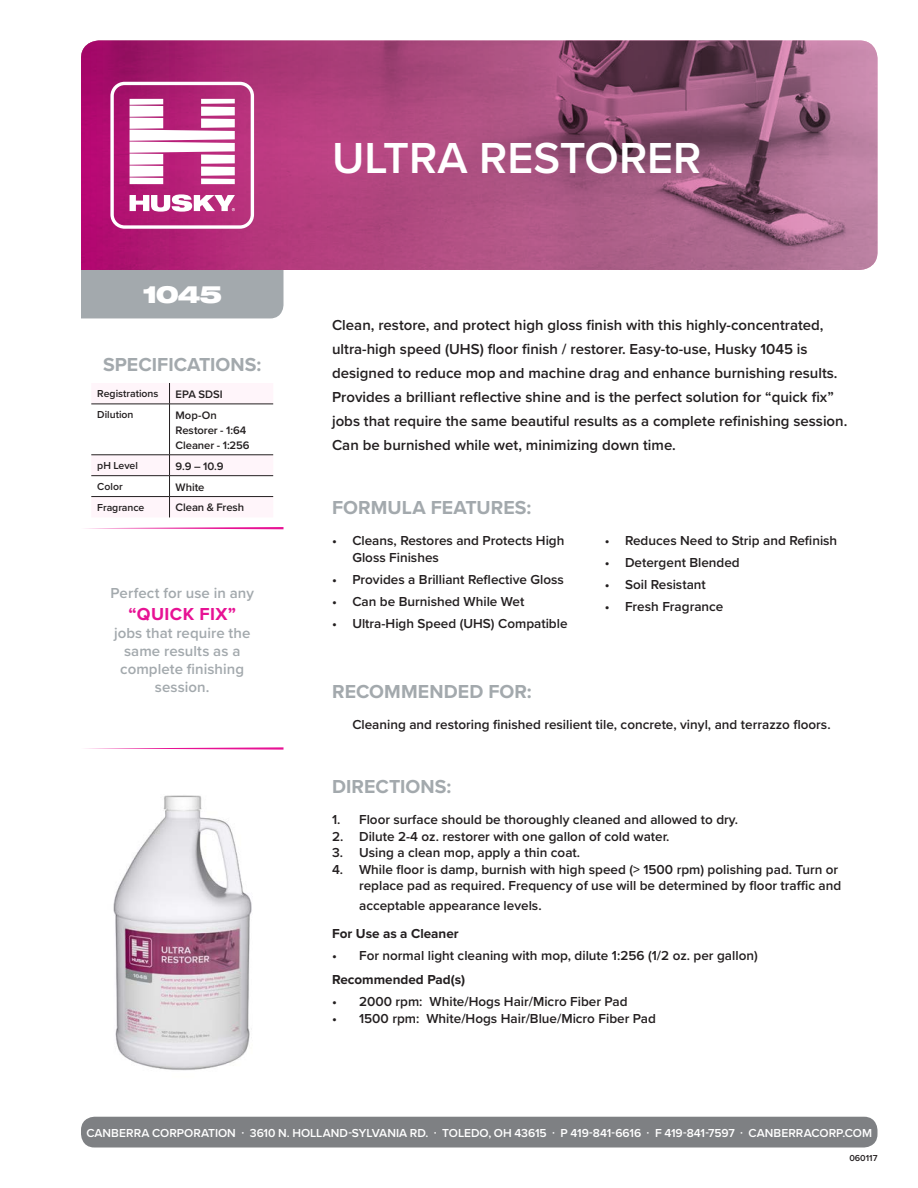
<style>
.page{position:relative;width:918px;height:1188px;background:#fff}
.page>*{position:absolute;margin:0;border:0;box-sizing:border-box;transform-origin:0 0}
.t1{font:600 45px "Proxima Nova";color:#fff}
.t2{font:900 expanded 24px "Helvetica Neue";color:#fff}
.subhead{font:700 19.5px "Proxima Nova";letter-spacing:.005em;color:#a3a9ad}
.t3{font:700 18px "Proxima Nova";letter-spacing:.02em;color:#e71294}
.body_copy{font:600 15px/24px "Proxima Nova";color:#231f20}
.t4{font:600 15px/18px "Proxima Nova";letter-spacing:.005em;color:#a3a9ad;text-align:center}
.bullets{font:600 13.5px/16.5px "Proxima Nova";color:#231f20;text-align:right}
.bullets-2{font:700 13.5px "Proxima Nova";color:#231f20}
.t5{font:600 12px "Proxima Nova";color:#fff}
.t6{font:600 11.25px "Proxima Nova";letter-spacing:-.005em;color:#231f20}
.t7{font:600 10.5px "Proxima Nova";color:#231f20}
.t8{font:600 9px "Proxima Nova";color:#231f20}
</style>
<div class="page">
<svg style="left:81px;top:40px;width:797px;height:230px;background:#a54d7e"></svg>
<svg style="left:110px;top:82px;width:144px;height:147px"></svg>
<div style="left:81px;top:270px;width:203px;height:48px;background:#a3a9ad"></div>
<div style="left:81px;top:1117px;width:797px;height:31px;background:#7e8083;border-radius:14px"></div>
<svg style="left:85px;top:747px;width:199px;height:3px"></svg>
<svg style="left:85px;top:527px;width:199px;height:2px"></svg>
<img style="left:113px;top:795px;width:139px;height:276px">
<svg style="left:91px;top:383px;width:182px;height:134px"></svg>
<p class="t2" style="left:142px;top:278px;width:82px">1045</p>
<p class="subhead" style="left:103px;top:350px;width:160px">SPECIFICATIONS:</p>
<p class="t7" style="left:97px;top:386px;width:63px">Registrations</p>
<p class="t6" style="left:176px;top:386px;width:49px">EPA SDSI</p>
<p class="t7" style="left:97px;top:407px;width:38px">Dilution</p>
<p class="t6" style="left:176px;top:407px;width:43px">Mop-On</p>
<p class="t6" style="left:176px;top:422px;width:72px">Restorer - 1:64</p>
<p class="t6" style="left:176px;top:437px;width:76px">Cleaner - 1:256</p>
<p class="t7" style="left:97px;top:458px;width:42px">pH Level</p>
<p class="t6" style="left:176px;top:458px;width:50px">9.9 – 10.9</p>
<p class="t7" style="left:97px;top:479px;width:27px">Color</p>
<p class="t6" style="left:176px;top:478px;width:30px">White</p>
<p class="t7" style="left:97px;top:500px;width:49px">Fragrance</p>
<p class="t6" style="left:176px;top:499px;width:70px">Clean &amp; Fresh</p>
<p class="t4" style="left:111px;top:584px;width:145px">Perfect for use in any</p>
<p class="t3" style="left:128px;top:600px;width:109px">“QUICK FIX”</p>
<p class="t4" style="left:114px;top:623px;width:138px">jobs that require the same results as a complete finishing session.</p>
<p class="t1" style="left:332px;top:124px;width:371px">ULTRA RESTORER</p>
<p class="body_copy" style="left:332px;top:313px;width:517px">Clean, restore, and protect high gloss finish with this highly-concentrated, ultra-high speed (UHS) floor finish / restorer. Easy-to-use, Husky 1045 is designed to reduce mop and machine drag and enhance burnishing results.<br>Provides a brilliant reflective shine and is the perfect solution for “quick fix” jobs that require the same beautiful results as a complete refinishing session.<br>Can be burnished while wet, minimizing down time.</p>
<p class="subhead" style="left:332px;top:493px;width:201px">FORMULA FEATURES:</p>
<p class="bullets" style="left:352px;top:532px;width:214px;text-align:left;text-indent:-20px">• Cleans, Restores and Protects High<br>Gloss Finishes</p>
<p class="bullets" style="left:332px;top:571px;width:233px">• Provides a Brilliant Reflective Gloss</p>
<p class="bullets" style="left:332px;top:593px;width:194px">• Can be Burnished While Wet</p>
<p class="bullets" style="left:332px;top:614px;width:237px">• Ultra-High Speed (UHS) Compatible</p>
<p class="subhead" style="left:332px;top:677px;width:201px">RECOMMENDED FOR:</p>
<p class="bullets" style="left:605px;top:532px;width:234px">• Reduces Need to Strip and Refinish</p>
<p class="bullets" style="left:605px;top:554px;width:137px">• Detergent Blended</p>
<p class="bullets" style="left:605px;top:576px;width:103px">• Soil Resistant</p>
<p class="bullets" style="left:605px;top:598px;width:120px">• Fresh Fragrance</p>
<p class="bullets" style="left:352px;top:715px;width:480px">Cleaning and restoring finished resilient tile, concrete, vinyl, and terrazzo floors.</p>
<p class="subhead" style="left:332px;top:772px;width:121px">DIRECTIONS:</p>
<p class="bullets" style="left:332px;top:811px;width:408px">1. Floor surface should be thoroughly cleaned and allowed to dry.</p>
<p class="bullets" style="left:332px;top:827px;width:339px">2. Dilute 2-4 oz. restorer with one gallon of cold water.</p>
<p class="bullets" style="left:332px;top:844px;width:250px">3. Using a clean mop, apply a thin coat.</p>
<p class="bullets" style="left:332px;top:860px;width:511px">4. While floor is damp, burnish with high speed (&gt; 1500 rpm) polishing pad. Turn or replace pad as required. Frequency of use will be determined by floor traffic and</p>
<p class="bullets" style="left:359px;top:897px;width:184px">acceptable appearance levels.</p>
<p class="bullets-2" style="left:332px;top:923px;width:128px">For Use as a Cleaner</p>
<p class="bullets" style="left:332px;top:947px;width:427px">• For normal light cleaning with mop, dilute 1:256 (1/2 oz. per gallon)</p>
<p class="bullets-2" style="left:332px;top:970px;width:135px">Recommended Pad(s)</p>
<p class="bullets" style="left:332px;top:993px;width:297px">• 2000 rpm: White/Hogs Hair/Micro Fiber Pad</p>
<p class="bullets" style="left:332px;top:1010px;width:325px">• 1500 rpm: White/Hogs Hair/Blue/Micro Fiber Pad</p>
<p class="t5" style="left:86px;top:1124px;width:787px">CANBERRA CORPORATION · 3610 N. HOLLAND-SYLVANIA RD. · TOLEDO, OH 43615 · P 419-841-6616 · F 419-841-7597 · CANBERRACORP.COM</p>
<p class="t8" style="left:849px;top:1151px;width:30px">060117</p>
</div>
